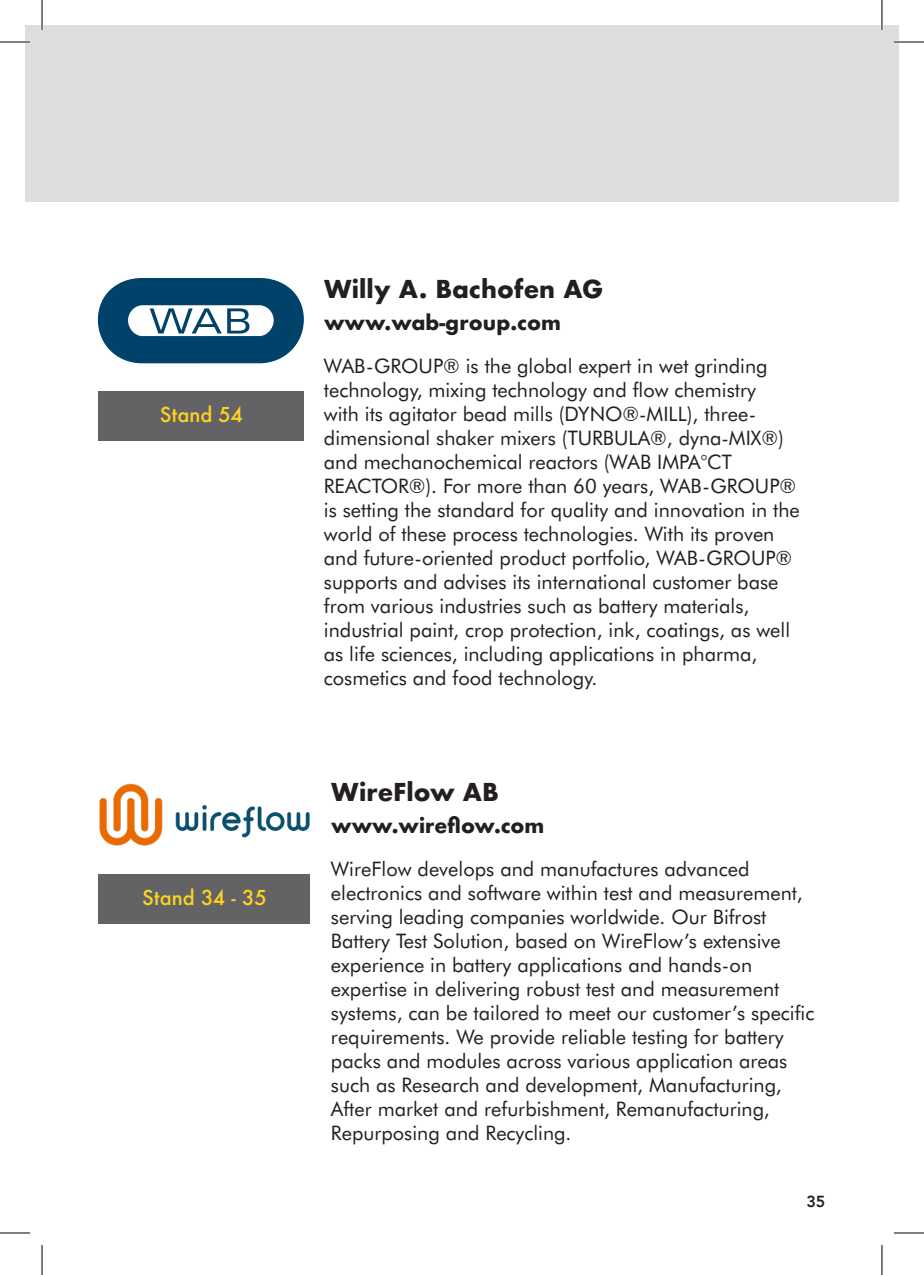
<style>
.page{position:relative;width:924px;height:1275px;background:#fff}
.page>*{position:absolute;margin:0;border:0;box-sizing:border-box;transform-origin:0 0}
.t1{font:700 24px "Futura";color:#231f20}
.t2{font:20px/24px "Futura BT";color:#231f20}
.t3{font:700 20px "Futura";color:#231f20}
.t4{font:500 20px "Futura";color:#fed41d}
.t5{font:800 16px "Avenir";color:#231f20}
</style>
<div class="page">
<div style="left:25px;top:25px;width:873px;height:177px;background:#dcdddf"></div>
<div style="left:98px;top:874px;width:212px;height:50px;background:#636366"></div>
<img style="left:99px;top:783px;width:211px;height:63px">
<div style="left:98px;top:391px;width:206px;height:49px;background:#636366"></div>
<svg style="left:98px;top:278px;width:206px;height:85px"></svg>
<hr style="left:0;top:41px;width:30px;height:2px;background:#fff">
<hr style="left:893px;top:41px;width:30px;height:2px;background:#fff">
<hr style="left:41px;top:0;width:2px;height:30px;background:#fff">
<hr style="left:880px;top:0;width:2px;height:30px;background:#fff">
<hr style="left:0;top:42px;width:30px;height:1px;background:#000">
<hr style="left:893px;top:42px;width:30px;height:1px;background:#000">
<hr style="left:0;top:1232px;width:30px;height:1px;background:#000">
<hr style="left:893px;top:1232px;width:30px;height:1px;background:#000">
<hr style="left:42px;top:0;width:1px;height:30px;background:#000">
<hr style="left:42px;top:1245px;width:1px;height:30px;background:#000">
<hr style="left:881px;top:0;width:1px;height:30px;background:#000">
<hr style="left:881px;top:1245px;width:1px;height:30px;background:#000">
<p class="t4" style="left:160px;top:400px;width:84px">Stand 54</p>
<p class="t4" style="left:142px;top:884px;width:126px">Stand 34 - 35</p>
<p class="t1" style="left:324px;top:271px;width:280px">Willy A. Bachofen AG</p>
<p class="t3" style="left:324px;top:308px;width:238px">www.wab-group.com</p>
<p class="t2" style="left:324px;top:354px;width:477px">WAB-GROUP® is the global expert in wet grinding technology, mixing technology and flow chemistry<br>with its agitator bead mills (DYNO®-MILL), three&shy;dimensional shaker mixers (TURBULA®, dyna-MIX®) and mechanochemical reactors (WAB IMPA°CT REACTOR®). For more than 60 years, WAB-GROUP® is setting the standard for quality and innovation in the world of these process technologies. With its proven and future-oriented product portfolio, WAB-GROUP® supports and advises its international customer base from various industries such as battery materials, industrial paint, crop protection, ink, coatings, as well as life sciences, including applications in pharma, cosmetics and food technology.</p>
<p class="t1" style="left:331px;top:774px;width:169px">WireFlow AB</p>
<p class="t3" style="left:331px;top:810px;width:215px">www.wireflow.com</p>
<p class="t2" style="left:331px;top:856px;width:484px">WireFlow develops and manufactures advanced electronics and software within test and measurement, serving leading companies worldwide. Our Bifrost Battery Test Solution, based on WireFlow’s extensive experience in battery applications and hands-on expertise in delivering robust test and measurement systems, can be tailored to meet our customer’s specific requirements. We provide reliable testing for battery packs and modules across various application areas such as Research and development, Manufacturing, After market and refurbishment, Remanufacturing, Repurposing and Recycling.</p>
<p class="t5" style="left:806px;top:1189px;width:20px">35</p>
</div>
